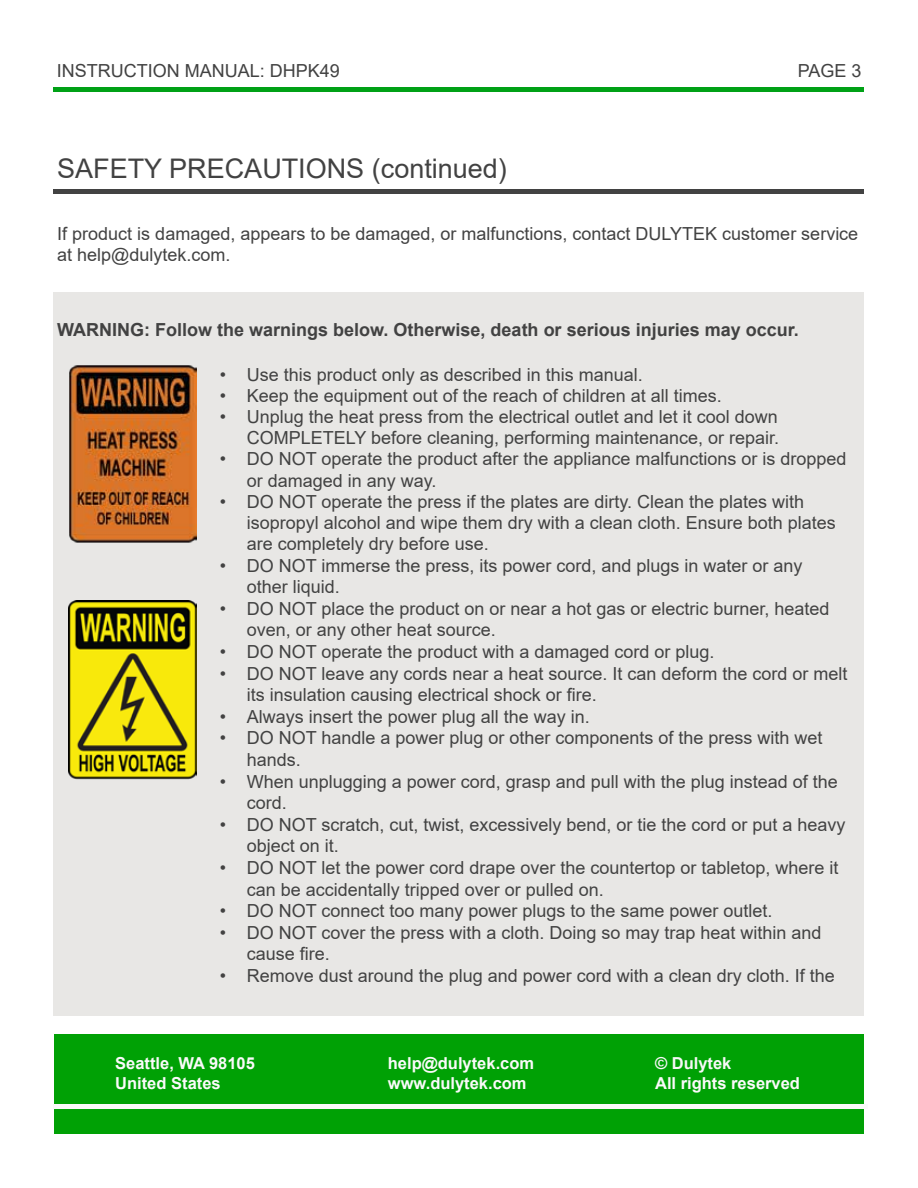
<style>
.page{position:relative;width:918px;height:1188px;background:#fff}
.page>*{position:absolute;margin:0;border:0;box-sizing:border-box;transform-origin:0 0}
.t1{font:27px "Arial";color:#424242}
.t2{font:18px/21.6px "Arial";color:#424242}
.t3{font:700 18px "Arial";color:#424242}
.t4{font:700 16.5px/19.8px "Arial";color:#fafafa}
.t5{font:700 16.5px "Arial";color:#f8f8f8}
</style>
<div class="page">
<hr style="left:54px;top:87px;width:810px;height:4px;background:#00a116">
<hr style="left:54px;top:190px;width:810px;height:4px;background:#424242">
<div style="left:54px;top:292px;width:810px;height:724px;background:#e8e7e5"></div>
<img style="left:69px;top:601px;width:128px;height:179px">
<img style="left:69px;top:365px;width:128px;height:178px">
<div style="left:55px;top:1034px;width:809px;height:100px;background:#00a105"></div>
<hr style="left:53px;top:1104px;width:815px;height:4px;background:#fafafa">
<p class="t2" style="left:57px;top:60px;width:285px">INSTRUCTION MANUAL: DHPK49</p>
<p class="t2" style="left:798px;top:60px;width:65px">PAGE 3</p>
<h1 class="t1" style="left:57px;top:150px;width:451px">SAFETY PRECAUTIONS (continued)</h1>
<p class="t2" style="left:57px;top:222px;width:803px">If product is damaged, appears to be damaged, or malfunctions, contact DULYTEK customer service at help@dulytek.com.</p>
<p class="t3" style="left:57px;top:317px;width:743px">WARNING: Follow the warnings below. Otherwise, death or serious injuries may occur.</p>
<p class="t2" style="left:220px;top:363px;width:425px">• Use this product only as described in this manual.</p>
<p class="t2" style="left:220px;top:384px;width:504px">• Keep the equipment out of the reach of children at all times.</p>
<p class="t2" style="left:220px;top:406px;width:561px;line-height:21px;text-align:right">• Unplug the heat press from the electrical outlet and let it cool down<br>COMPLETELY before cleaning, performing maintenance, or repair.</p>
<p class="t2" style="left:247px;top:448px;width:601px;text-indent:-27px">• DO NOT operate the product after the appliance malfunctions or is dropped or damaged in any way.</p>
<p class="t2" style="left:247px;top:491px;width:591px;line-height:21px;text-indent:-27px">• DO NOT operate the press if the plates are dirty. Clean the plates with isopropyl alcohol and wipe them dry with a clean cloth. Ensure both plates are completely dry before use.</p>
<p class="t2" style="left:247px;top:554px;width:557px;text-indent:-27px">• DO NOT immerse the press, its power cord, and plugs in water or any other liquid.</p>
<p class="t2" style="left:247px;top:597px;width:584px;text-indent:-27px">• DO NOT place the product on or near a hot gas or electric burner, heated oven, or any other heat source.</p>
<p class="t2" style="left:220px;top:641px;width:496px">• DO NOT operate the product with a damaged cord or plug.</p>
<p class="t2" style="left:247px;top:662px;width:602px;text-indent:-27px">• DO NOT leave any cords near a heat source. It can deform the cord or melt its insulation causing electrical shock or fire.</p>
<p class="t2" style="left:220px;top:705px;width:372px">• Always insert the power plug all the way in.</p>
<p class="t2" style="left:247px;top:727px;width:577px;text-indent:-27px">• DO NOT handle a power plug or other components of the press with wet hands.</p>
<p class="t2" style="left:247px;top:770px;width:593px;text-indent:-27px">• When unplugging a power cord, grasp and pull with the plug instead of the cord.</p>
<p class="t2" style="left:247px;top:813px;width:600px;text-indent:-27px">• DO NOT scratch, cut, twist, excessively bend, or tie the cord or put a heavy object on it.</p>
<p class="t2" style="left:247px;top:857px;width:593px;text-indent:-27px">• DO NOT let the power cord drape over the countertop or tabletop, where it can be accidentally tripped over or pulled on.</p>
<p class="t2" style="left:220px;top:900px;width:554px">• DO NOT connect too many power plugs to the same power outlet.</p>
<p class="t2" style="left:247px;top:921px;width:576px;text-indent:-27px">• DO NOT cover the press with a cloth. Doing so may trap heat within and cause fire.</p>
<p class="t2" style="left:220px;top:965px;width:617px">• Remove dust around the plug and power cord with a clean dry cloth. If the</p>
<p class="t4" style="left:115px;top:1053px;width:141px">Seattle, WA 98105<br>United States</p>
<p class="t4" style="left:388px;top:1053px;width:148px">help@dulytek.com www.dulytek.com</p>
<p class="t5" style="left:655px;top:1051px;width:78px">© Dulytek</p>
<p class="t4" style="left:655px;top:1073px;width:146px">All rights reserved</p>
</div>
